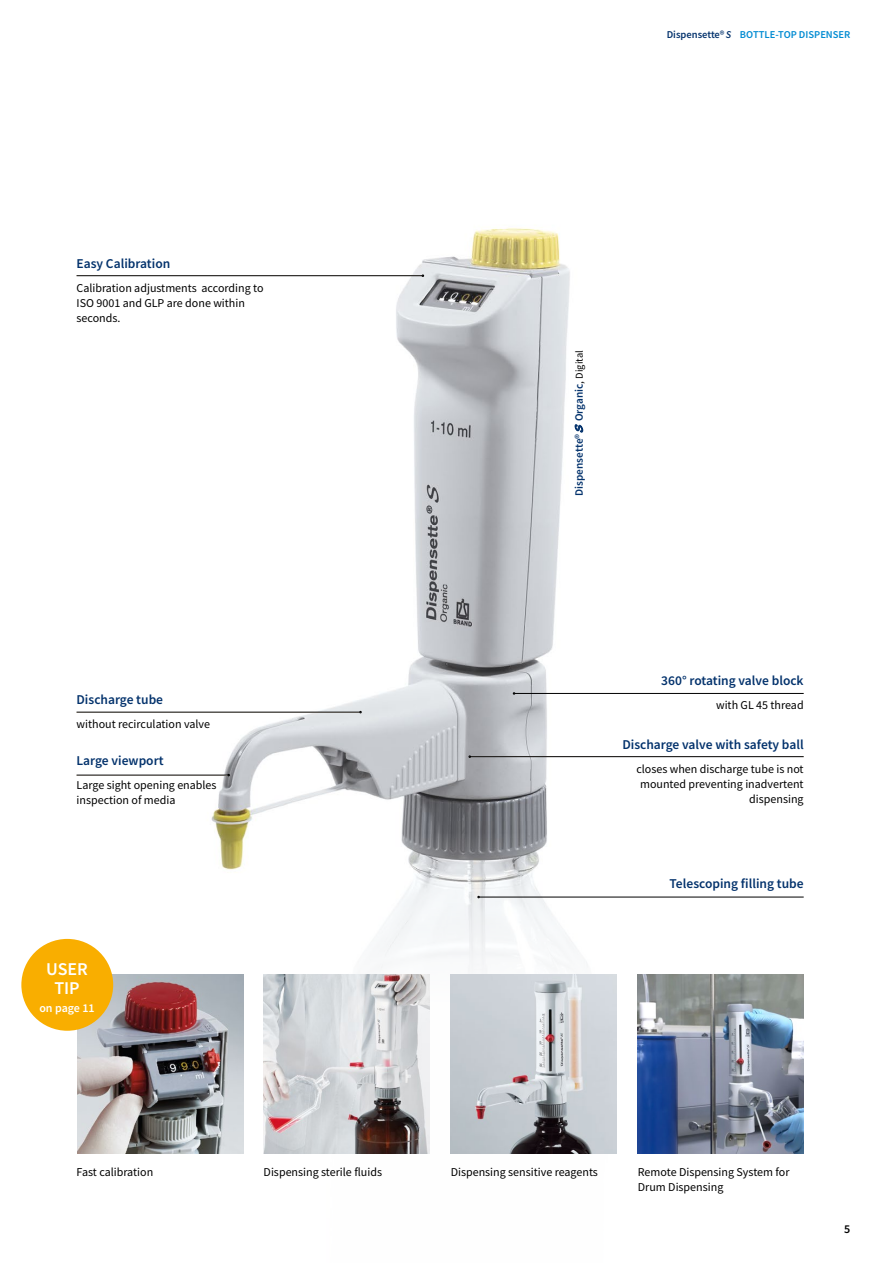
<style>
.page{position:relative;width:893px;height:1263px;background:#fff}
.page>*{position:absolute;margin:0;border:0;box-sizing:border-box;transform-origin:0 0}
.t1{font:600 18px/19.5px "Source Sans Pro";color:#fff;text-align:center}
.t2{font:600 13.5px "Source Sans Pro";color:#03326c}
.t3{font:12px/15px "Source Sans Pro";color:#000}
.t4{font:600 12px "Source Sans Pro";color:#fff}
.t5{font:600 12px "Source Sans Pro";color:#000}
.t6{font:600 11.25px "Source Sans Pro";color:#03326c}
.t7{font:600 10.5px "Source Sans Pro";color:#008bd2}
.s1{color:#03326c}
.s2{font-style:italic;color:#03326c}
.s3{font-family:"Blacklight D";font-weight:400}
.s4{font-weight:400;color:#000}
.s5{font-weight:400;font-size:10.5px;color:#000}
</style>
<div class="page">
<img style="left:21px;top:228px;width:669px;height:926px">
<img style="left:264px;top:975px;width:165px;height:178px">
<img style="left:451px;top:975px;width:166px;height:178px">
<img style="left:78px;top:975px;width:165px;height:178px">
<img style="left:638px;top:975px;width:166px;height:178px">
<hr style="left:515px;top:693px;width:289px;height:1px;background:#000">
<hr style="left:77px;top:275px;width:345px;height:1px;background:#000">
<hr style="left:77px;top:775px;width:151px;height:1px;background:#000">
<hr style="left:77px;top:712px;width:283px;height:1px;background:#000">
<hr style="left:470px;top:756px;width:334px;height:1px;background:#000">
<hr style="left:479px;top:897px;width:325px;height:1px;background:#000">
<div style="left:21px;top:939px;width:92px;height:92px;background:#f9ae00;border-radius:50%"></div>
<p class="t2" style="left:77px;top:254px;width:95px">Easy Calibration</p>
<p class="t3" style="left:77px;top:280px;width:189px">Calibration adjustments according to<br>ISO 9001 and GLP are done within seconds.</p>
<p class="t2" style="left:77px;top:691px;width:88px">Discharge tube</p>
<p class="t3" style="left:77px;top:716px;width:135px">without recirculation valve</p>
<p class="t2" style="left:77px;top:752px;width:89px">Large viewport</p>
<p class="t3" style="left:77px;top:778px;width:142px">Large sight opening enables inspection of media</p>
<h1 class="t1" style="left:46px;top:959px;width:43px">USER<br>TIP</h1>
<p class="t4" style="left:39px;top:1000px;width:57px">on page 11</p>
<p class="t7" style="left:667px;top:27px;width:185px"><span class="s1">Dispensette®</span><span class="s2">S</span> BOTTLE-TOP DISPENSER</p>
<p class="t6" style="left:572px;top:496px;width:147px;rotate:-90deg">Dispensette® <span class="s3">S</span> Organic<span class="s4">,</span> <span class="s5">Digital</span></p>
<p class="t2" style="left:661px;top:671px;width:144px">360° rotating valve block</p>
<p class="t3" style="left:716px;top:697px;width:89px">with GL 45 thread</p>
<p class="t2" style="left:622px;top:735px;width:183px">Discharge valve with safety ball</p>
<p class="t3" style="left:636px;top:761px;width:169px;text-align:right">closes when discharge tube is not mounted preventing inadvertent dispensing</p>
<p class="t2" style="left:670px;top:875px;width:136px">Telescoping filling tube</p>
<p class="t3" style="left:77px;top:1165px;width:78px">Fast calibration</p>
<p class="t3" style="left:264px;top:1165px;width:120px">Dispensing sterile fluids</p>
<p class="t3" style="left:451px;top:1165px;width:149px">Dispensing sensitive reagents</p>
<p class="t3" style="left:638px;top:1165px;width:153px">Remote Dispensing System for<br>Drum Dispensing</p>
<p class="t5" style="left:844px;top:1221px;width:8px">5</p>
</div>
